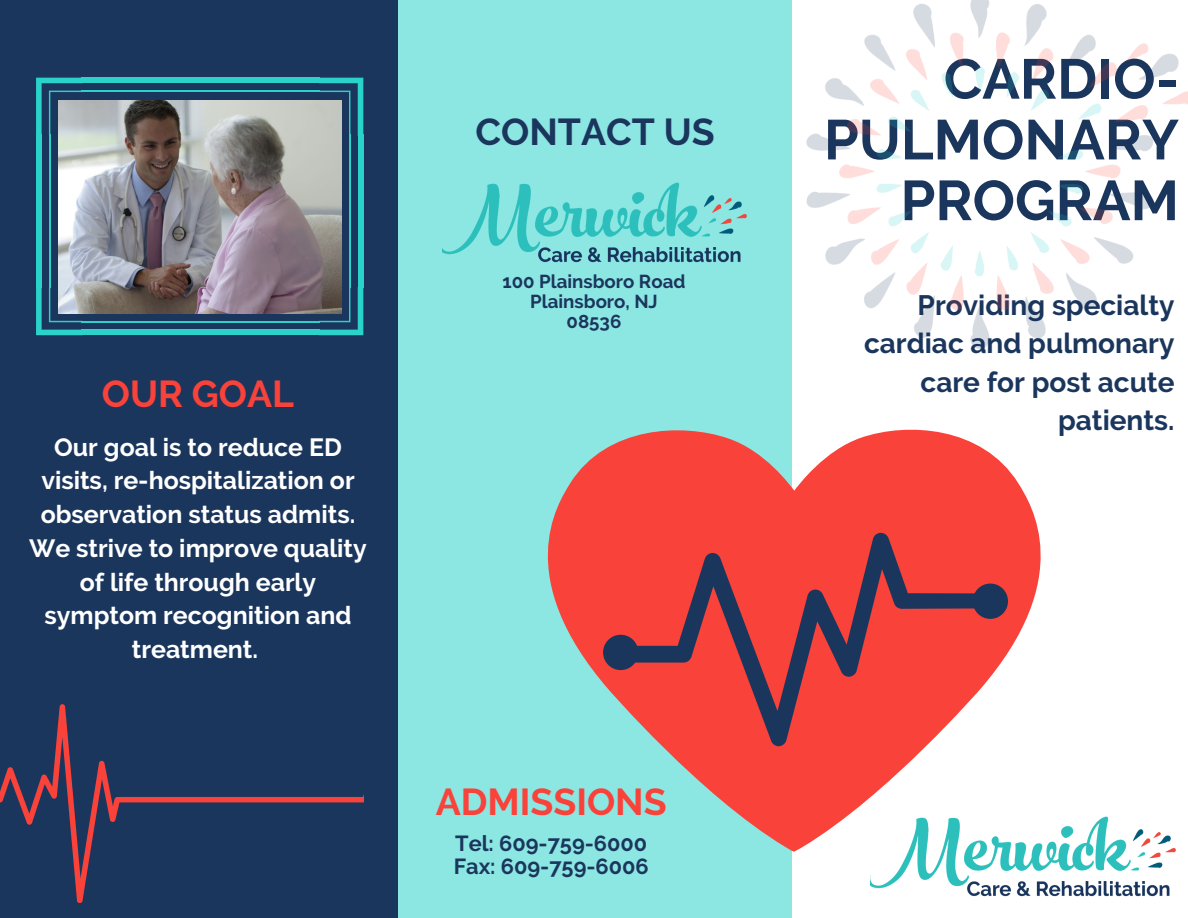
<style>
.page{position:relative;width:1188px;height:918px;background:#fff}
.page>*{position:absolute;margin:0;border:0;box-sizing:border-box;transform-origin:0 0}
.t1{font:700 55.95px/60.8px "Raleway";color:#1b365d;text-align:right}
.t2{font:700 37.35px "Raleway";color:#f9423a}
.t3{font:700 37.35px "Raleway";color:#1b365d}
.t4{font:700 28.05px/38.2px "Raleway";color:#1b365d;text-align:right}
.t5{font:700 24.9px/33.8px "Raleway";color:#fff;text-align:center}
.t6{font:700 21.75px/23.7px "Raleway";color:#1b365d}
.t7{font:700 18.75px/20.2px "Raleway";color:#1b365d;text-align:center}
</style>
<div class="page">
<div style="left:396px;top:0;width:396px;height:918px;background:#8ce6e1"></div>
<div style="left:0;top:0;width:398px;height:918px;background:#1b365d"></div>
<img style="left:58px;top:100px;width:284px;height:214px">
<svg style="left:36px;top:78px;width:47px;height:58px"></svg>
<div style="left:36px;top:135px;width:6px;height:153px;background:#2ad2c9"></div>
<hr style="left:49px;top:135px;width:1px;height:153px;background:#2ad2c9">
<svg style="left:36px;top:287px;width:47px;height:48px"></svg>
<div style="left:81px;top:330px;width:239px;height:5px;background:#2ad2c9"></div>
<hr style="left:81px;top:321px;width:239px;height:1px;background:#2ad2c9">
<svg style="left:319px;top:287px;width:44px;height:48px"></svg>
<div style="left:358px;top:135px;width:5px;height:153px;background:#2ad2c9"></div>
<hr style="left:349px;top:135px;width:1px;height:153px;background:#2ad2c9">
<svg style="left:319px;top:78px;width:44px;height:58px"></svg>
<div style="left:81px;top:78px;width:239px;height:5px;background:#2ad2c9"></div>
<hr style="left:81px;top:91px;width:239px;height:1px;background:#2ad2c9">
<svg style="left:548px;top:430px;width:493px;height:422px;fill:#f9423a"></svg>
<svg style="left:613px;top:533px;width:378px;height:213px;background:#d34747"></svg>
<svg style="left:603px;top:635px;width:35px;height:35px"></svg>
<svg style="left:973px;top:584px;width:35px;height:35px"></svg>
<img style="left:807px;top:0;width:381px;height:349px">
<svg style="left:0;top:704px;width:363px;height:198px"></svg>
<img style="left:871px;top:814px;width:305px;height:83px">
<img style="left:442px;top:182px;width:305px;height:81px">
<h2 class="t2" style="left:102px;top:372px;width:194px">OUR GOAL</h2>
<p class="t5" style="left:29px;top:430px;width:339px">Our goal is to reduce ED visits, re-hospitalization or observation status admits.<br>We strive to improve quality of life through early symptom recognition and treatment.</p>
<h2 class="t3" style="left:476px;top:110px;width:241px">CONTACT US</h2>
<p class="t7" style="left:503px;top:271px;width:184px">100 Plainsboro Road<br>Plainsboro, NJ<br>08536</p>
<h2 class="t2" style="left:436px;top:780px;width:232px">ADMISSIONS</h2>
<p class="t6" style="left:454px;top:831px;width:197px">Tel: 609-759-6000<br>Fax: 609-759-6006</p>
<h1 class="t1" style="left:824px;top:49px;width:357px">CARDIO-<br>PULMONARY<br>PROGRAM</h1>
<p class="t4" style="left:864px;top:286px;width:312px">Providing specialty cardiac and pulmonary care for post acute patients.</p>
</div>
